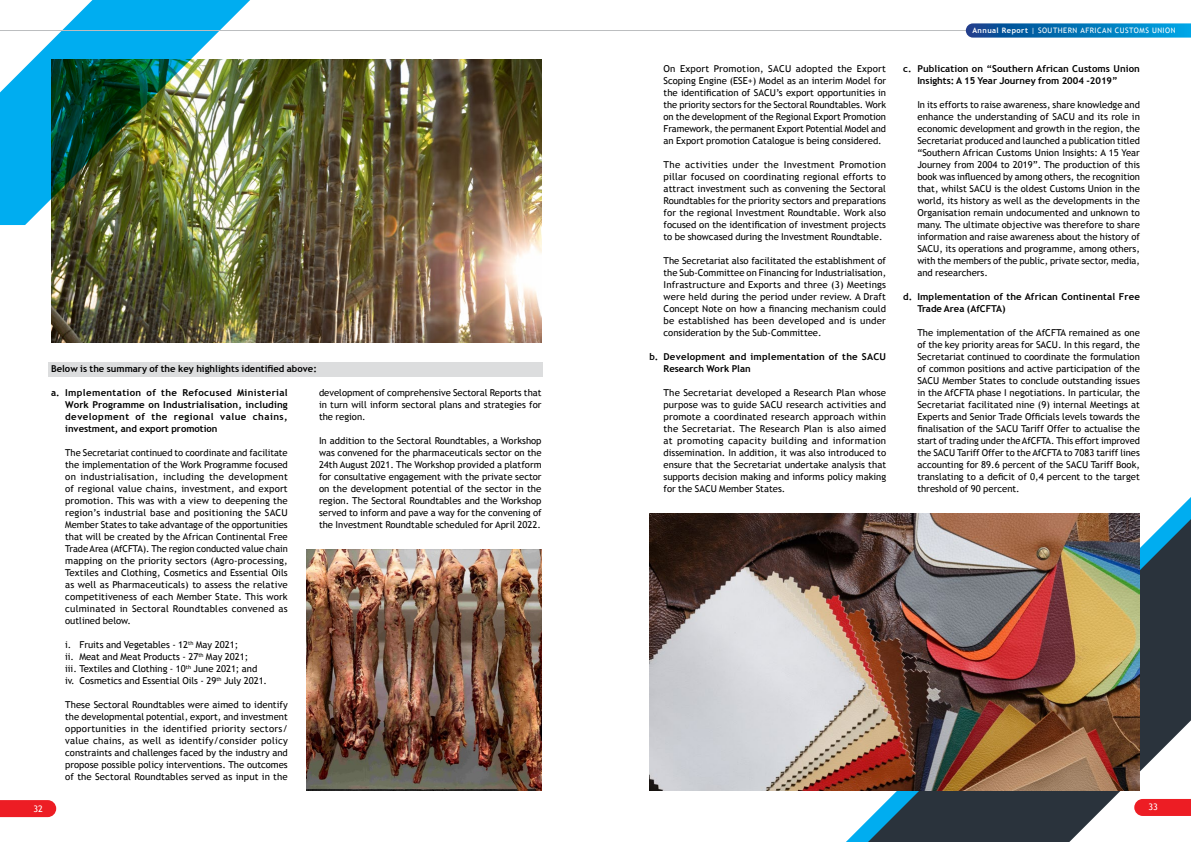
<style>
.page{position:relative;width:1191px;height:842px;background:#fff}
.page>*{position:absolute;margin:0;border:0;box-sizing:border-box;transform-origin:0 0}
.t1{font:9.5px/12px "Trebuchet MS";color:#000;text-align:justify}
.t2{font:700 9.5px/12px "Trebuchet MS";letter-spacing:.005em;color:#000}
.t3{font:9px "Trebuchet MS";color:#fff}
.t4{font:7.5px "Trebuchet MS";letter-spacing:.065em;color:#fff}
.s1{font-weight:700}
</style>
<div class="page">
<svg style="left:859px;top:508px;width:332px;height:334px;fill:#2a333c"></svg>
<svg style="left:0;top:0;width:259px;height:225px;fill:#00adf0"></svg>
<img style="left:51px;top:60px;width:490px;height:282px">
<img style="left:306px;top:549px;width:235px;height:242px">
<img style="left:649px;top:513px;width:491px;height:278px">
<div style="left:48px;top:362px;width:495px;height:15px;background:#dcddde"></div>
<hr style="left:0;top:30px;width:1191px;height:1px;background:#bcbec0">
<svg style="left:965px;top:23px;width:226px;height:15px;background:#137cbb"></svg>
<svg style="left:1134px;top:799px;width:57px;height:17px"></svg>
<svg style="left:0;top:800px;width:56px;height:17px"></svg>
<p class="t2" style="left:51px;top:363px;width:267px">Below is the summary of the key highlights identified above:</p>
<p class="t2" style="left:65px;top:387px;width:224px;text-align:justify;text-indent:-14px">a. Implementation of the Refocused Ministerial Work Programme on Industrialisation, including development of the regional value chains, investment, and export promotion</p>
<p class="t1" style="left:65px;top:447px;width:224px">The Secretariat continued to coordinate and facilitate the implementation of the Work Programme focused on industrialisation, including the development of regional value chains, investment, and export promotion. This was with a view to deepening the region’s industrial base and positioning the SACU Member States to take advantage of the opportunities that will be created by the African Continental Free Trade Area (AfCFTA). The region conducted value chain mapping on the priority sectors (Agro-processing, Textiles and Clothing, Cosmetics and Essential Oils as well as Pharmaceuticals) to assess the relative competitiveness of each Member State. This work culminated in Sectoral Roundtables convened as outlined below.</p>
<p class="t1" style="left:65px;top:639px;width:203px;text-align:left">i. Fruits and Vegetables - 12<sup>th</sup> May 2021;<br>ii. Meat and Meat Products - 27<sup>th</sup> May 2021;<br>iii. Textiles and Clothing - 10<sup>th</sup> June 2021; and iv. Cosmetics and Essential Oils - 29<sup>th</sup> July 2021.</p>
<p class="t1" style="left:65px;top:699px;width:224px">These Sectoral Roundtables were aimed to identify the developmental potential, export, and investment opportunities in the identified priority sectors/ value chains, as well as identify/consider policy constraints and challenges faced by the industry and propose possible policy interventions. The outcomes of the Sectoral Roundtables served as input in the</p>
<p class="t1" style="left:319px;top:387px;width:224px">development of comprehensive Sectoral Reports that in turn will inform sectoral plans and strategies for the region.</p>
<p class="t1" style="left:319px;top:435px;width:224px">In addition to the Sectoral Roundtables, a Workshop was convened for the pharmaceuticals sector on the 24th August 2021. The Workshop provided a platform for consultative engagement with the private sector on the development potential of the sector in the region. The Sectoral Roundtables and the Workshop served to inform and pave a way for the convening of the Investment Roundtable scheduled for April 2022.</p>
<p class="t1" style="left:663px;top:63px;width:224px">On Export Promotion, SACU adopted the Export Scoping Engine (ESE+) Model as an interim Model for the identification of SACU’s export opportunities in the priority sectors for the Sectoral Roundtables. Work on the development of the Regional Export Promotion Framework, the permanent Export Potential Model and an Export promotion Catalogue is being considered.</p>
<p class="t1" style="left:663px;top:159px;width:224px">The activities under the Investment Promotion pillar focused on coordinating regional efforts to attract investment such as convening the Sectoral Roundtables for the priority sectors and preparations for the regional Investment Roundtable. Work also focused on the identification of investment projects to be showcased during the Investment Roundtable.</p>
<p class="t1" style="left:663px;top:255px;width:224px">The Secretariat also facilitated the establishment of the Sub-Committee on Financing for Industrialisation, Infrastructure and Exports and three (3) Meetings were held during the period under review. A Draft Concept Note on how a financing mechanism could be established has been developed and is under consideration by the Sub-Committee.</p>
<p class="t2" style="left:663px;top:351px;width:224px;text-indent:-14px">b. Development and implementation of the SACU<br>Research Work Plan</p>
<p class="t1" style="left:663px;top:387px;width:224px">The Secretariat developed a Research Plan whose purpose was to guide SACU research activities and promote a coordinated research approach within the Secretariat. The Research Plan is also aimed at promoting capacity building and information dissemination. In addition, it was also introduced to ensure that the Secretariat undertake analysis that supports decision making and informs policy making for the SACU Member States.</p>
<p class="t4" style="left:972px;top:26px;width:205px"><span class="s1">Annual Report</span> | SOUTHERN AFRICAN CUSTOMS UNION</p>
<p class="t2" style="left:917px;top:63px;width:224px;text-indent:-14px">c. Publication on “Southern African Customs Union<br>Insights: A 15 Year Journey from 2004 -2019”</p>
<p class="t1" style="left:917px;top:99px;width:224px">In its efforts to raise awareness, share knowledge and enhance the understanding of SACU and its role in economic development and growth in the region, the Secretariat produced and launched a publication titled “Southern African Customs Union Insights: A 15 Year Journey from 2004 to 2019”. The production of this book was influenced by among others, the recognition that, whilst SACU is the oldest Customs Union in the world, its history as well as the developments in the Organisation remain undocumented and unknown to many. The ultimate objective was therefore to share information and raise awareness about the history of SACU, its operations and programme, among others, with the members of the public, private sector, media, and researchers.</p>
<p class="t2" style="left:917px;top:291px;width:224px;text-indent:-14px">d. Implementation of the African Continental Free<br>Trade Area (AfCFTA)</p>
<p class="t1" style="left:917px;top:327px;width:224px">The implementation of the AfCFTA remained as one of the key priority areas for SACU. In this regard, the Secretariat continued to coordinate the formulation of common positions and active participation of the SACU Member States to conclude outstanding issues in the AfCFTA phase I negotiations. In particular, the Secretariat facilitated nine (9) internal Meetings at Experts and Senior Trade Officials levels towards the finalisation of the SACU Tariff Offer to actualise the start of trading under the AfCFTA. This effort improved the SACU Tariff Offer to the AfCFTA to 7083 tariff lines accounting for 89.6 percent of the SACU Tariff Book, translating to a deficit of 0,4 percent to the target threshold of 90 percent.</p>
<p class="t3" style="left:33px;top:803px;width:11px">32</p>
<p class="t3" style="left:1148px;top:802px;width:11px">33</p>
</div>
